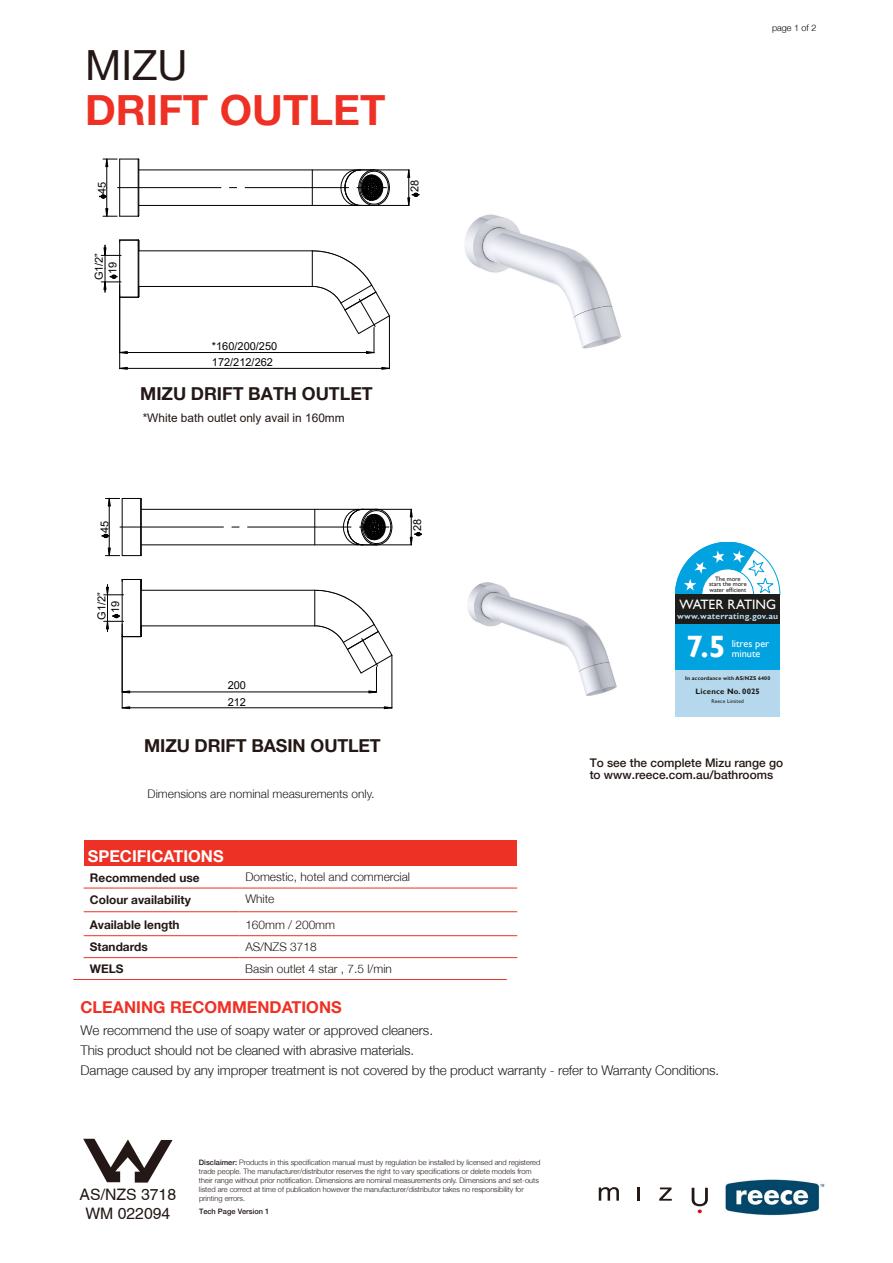
<style>
.page{position:relative;width:893px;height:1263px;background:#fff}
.page>*{position:absolute;margin:0;border:0;box-sizing:border-box;transform-origin:0 0}
.t1{font:700 41.55px "Helvetica Neue";color:#ee3124}
.t2{font:41.55px "Helvetica Neue";color:#231815}
.t3{font:700 30.9px "Gill Sans";color:#fff}
.t4{font:700 17.85px "Helvetica Neue";color:#231815}
.t5{font:700 16.35px "Helvetica Neue";color:#ee3124}
.t6{font:700 16.35px "Helvetica Neue";color:#fff}
.t7{font:15.9px/19px "Helvetica";color:#231815;text-align:center}
.t8{font:13.65px "Gill Sans";letter-spacing:-.01em;color:#fff}
.t9{font:300 13.35px/20.2px "Helvetica Neue";letter-spacing:-.01em;color:#1d1d1b}
.t10{font:700 11.85px/21.9px "Helvetica Neue";color:#231815}
.t11{font:500 11.85px/11.9px "Helvetica Neue";color:#231815}
.t12{font:300 11.85px/21.9px "Helvetica Neue";color:#231815}
.t13{font:300 11.85px "Helvetica Neue";color:#1d1d1b}
.t14{font:11.85px "Arial";color:#221714}
.t15{font:300 11.85px "Helvetica Neue";color:#221714}
.t16{font:700 11.85px "Helvetica Neue";color:#221714}
.t17{font:10.95px "Arial";color:#040000}
.t18{font:10.35px/10.4px "Gill Sans";color:#fff}
.t19{font:300 9px "Helvetica Neue";color:#000}
.t20{font:300 8.85px "Helvetica Neue";color:#231815}
.t21{font:700 8.7px "Gill Sans";letter-spacing:.02em;color:#b6d8ec}
.t22{font:700 7.8px "Gill Sans";letter-spacing:.02em;color:#1d1d1b}
.t23{font:300 7.35px/8.9px "Helvetica Neue";color:#231815}
.t24{font:500 7.35px "Helvetica Neue";color:#231815}
.t25{font:6.45px/5.4px "Gill Sans";letter-spacing:-.01em;color:#1d1d1b;text-align:center}
.t26{font:700 5.4px "Gill Sans";letter-spacing:.02em;color:#1d1d1b}
.t27{font:5.4px "Gill Sans";letter-spacing:.02em;color:#1d1d1b}
.s1{font-weight:500}
</style>
<div class="page">
<svg style="left:599px;top:1187px;width:20px;height:14px"></svg>
<hr style="left:637px;top:1187px;width:3px;height:14px;background:#231815">
<svg style="left:659px;top:1187px;width:13px;height:14px"></svg>
<svg style="left:692px;top:1188px;width:16px;height:25px"></svg>
<div style="left:239px;top:841px;width:278px;height:25px;background:#ed3124"></div>
<div style="left:84px;top:841px;width:155px;height:25px;background:#ed3124"></div>
<hr style="left:84px;top:888px;width:155px;height:1px;background:#ed3124">
<hr style="left:239px;top:888px;width:278px;height:1px;background:#ed3124">
<hr style="left:84px;top:911px;width:155px;height:1px;background:#ed3124">
<hr style="left:239px;top:911px;width:278px;height:1px;background:#ed3124">
<hr style="left:84px;top:935px;width:155px;height:1px;background:#ed3124">
<hr style="left:239px;top:935px;width:278px;height:1px;background:#ed3124">
<hr style="left:84px;top:957px;width:155px;height:1px;background:#ed3124">
<hr style="left:239px;top:957px;width:278px;height:1px;background:#ed3124">
<img style="left:725px;top:1179px;width:100px;height:36px">
<svg style="left:83px;top:1139px;width:90px;height:43px"></svg>
<hr style="left:73px;top:979px;width:156px;height:1px;background:#ed3124">
<hr style="left:229px;top:979px;width:278px;height:1px;background:#ed3124">
<hr style="left:139px;top:286px;width:173px;height:1px;background:#000">
<hr style="left:139px;top:250px;width:173px;height:1px;background:#000">
<hr style="left:120px;top:368px;width:269px;height:1px;background:#000">
<svg style="left:119px;top:367px;width:9px;height:3px"></svg>
<svg style="left:381px;top:367px;width:9px;height:3px"></svg>
<hr style="left:119px;top:297px;width:1px;height:72px;background:#000">
<hr style="left:389px;top:316px;width:1px;height:53px;background:#000">
<hr style="left:408px;top:170px;width:1px;height:35px;background:#000">
<svg style="left:407px;top:169px;width:4px;height:9px"></svg>
<hr style="left:360px;top:170px;width:49px;height:1px;background:#000">
<hr style="left:360px;top:205px;width:49px;height:1px;background:#000">
<hr style="left:120px;top:352px;width:254px;height:1px;background:#000">
<svg style="left:119px;top:351px;width:9px;height:3px"></svg>
<hr style="left:119px;top:285px;width:1px;height:68px;background:#000">
<svg style="left:312px;top:250px;width:78px;height:104px"></svg>
<svg style="left:99px;top:158px;width:291px;height:59px"></svg>
<svg style="left:407px;top:192px;width:13px;height:14px"></svg>
<svg style="left:101px;top:239px;width:39px;height:59px"></svg>
<hr style="left:314px;top:590px;width:1px;height:36px;background:#000">
<hr style="left:141px;top:625px;width:174px;height:1px;background:#000">
<hr style="left:141px;top:590px;width:174px;height:1px;background:#000">
<hr style="left:122px;top:707px;width:270px;height:1px;background:#000">
<svg style="left:121px;top:706px;width:10px;height:3px"></svg>
<svg style="left:383px;top:706px;width:10px;height:3px"></svg>
<hr style="left:122px;top:637px;width:1px;height:71px;background:#000">
<hr style="left:391px;top:655px;width:1px;height:53px;background:#000">
<hr style="left:411px;top:509px;width:1px;height:36px;background:#000">
<svg style="left:409px;top:508px;width:4px;height:10px"></svg>
<hr style="left:363px;top:509px;width:49px;height:1px;background:#000">
<hr style="left:363px;top:544px;width:49px;height:1px;background:#000">
<hr style="left:122px;top:691px;width:254px;height:1px;background:#000">
<svg style="left:121px;top:690px;width:10px;height:4px"></svg>
<hr style="left:122px;top:624px;width:1px;height:68px;background:#000">
<svg style="left:315px;top:590px;width:78px;height:104px"></svg>
<svg style="left:101px;top:498px;width:292px;height:58px"></svg>
<svg style="left:409px;top:532px;width:13px;height:14px"></svg>
<svg style="left:104px;top:579px;width:38px;height:58px"></svg>
<img style="left:468px;top:582px;width:149px;height:114px">
<img style="left:465px;top:214px;width:157px;height:135px">
<div style="left:675px;top:624px;width:105px;height:47px;background:#00a2df"></div>
<div style="left:675px;top:671px;width:105px;height:46px;background:#b6d8ec"></div>
<div style="left:675px;top:595px;width:105px;height:29px;background:#1d1d1b"></div>
<svg style="left:675px;top:542px;width:105px;height:53px"></svg>
<h1 class="t2" style="left:85px;top:41px;width:104px">MIZU</h1>
<h1 class="t1" style="left:85px;top:84px;width:302px">DRIFT OUTLET</h1>
<h3 class="t17" style="left:95px;top:194px;width:14px;rotate:-90deg">45</h3>
<h3 class="t17" style="left:407px;top:192px;width:14px;rotate:-90deg">28</h3>
<h3 class="t17" style="left:92px;top:280px;width:29px;rotate:-90deg">G1/2”</h3>
<h3 class="t17" style="left:105px;top:274px;width:14px;rotate:-90deg">19</h3>
<h3 class="t17" style="left:212px;top:338px;width:67px">*160/200/250</h3>
<h3 class="t17" style="left:212px;top:355px;width:63px">172/212/262</h3>
<h3 class="t4" style="left:140px;top:383px;width:234px">MIZU DRIFT BATH OUTLET</h3>
<h3 class="t14" style="left:143px;top:409px;width:204px">*White bath outlet only avail in 160mm</h3>
<h3 class="t17" style="left:97px;top:533px;width:14px;rotate:-90deg">45</h3>
<h3 class="t17" style="left:410px;top:531px;width:14px;rotate:-90deg">28</h3>
<h3 class="t17" style="left:94px;top:620px;width:29px;rotate:-90deg">G1/2”</h3>
<h3 class="t17" style="left:108px;top:613px;width:14px;rotate:-90deg">19</h3>
<h3 class="t17" style="left:228px;top:678px;width:20px">200</h3>
<h3 class="t17" style="left:228px;top:694px;width:20px">212</h3>
<h3 class="t4" style="left:144px;top:734px;width:238px">MIZU DRIFT BASIN OUTLET</h3>
<h3 class="t13" style="left:148px;top:786px;width:228px">Dimensions are nominal measurements only.</h3>
<h3 class="t6" style="left:88px;top:846px;width:137px">SPECIFICATIONS</h3>
<h3 class="t10" style="left:90px;top:866px;width:111px">Recommended use</h3>
<h3 class="t12" style="left:245px;top:866px;width:166px">Domestic, hotel and commercial</h3>
<h3 class="t10" style="left:90px;top:888px;width:102px">Colour availability</h3>
<h3 class="t12" style="left:245px;top:888px;width:31px">White</h3>
<h3 class="t10" style="left:130px;top:936px;width:6px">r</h3>
<h3 class="t10" style="left:90px;top:914px;width:91px">Available length<br>Standa ds</h3>
<h3 class="t12" style="left:245px;top:914px;width:91px">160mm / 200mm<br>AS/NZS 3718</h3>
<h3 class="t16" style="left:90px;top:961px;width:35px">WELS</h3>
<h3 class="t15" style="left:245px;top:961px;width:148px">Basin outlet 4 star , 7.5 l/min</h3>
<p class="t19" style="left:772px;top:22px;width:46px">page 1 of 2</p>
<p class="t20" style="left:774px;top:26px;width:45px">page 1 of 2</p>
<p class="t25" style="left:709px;top:576px;width:39px">The more stars the more water efficient</p>
<h3 class="t8" style="left:679px;top:597px;width:98px">WATER RATING</h3>
<p class="t21" style="left:677px;top:611px;width:102px">www.waterrating.gov.au</p>
<h2 class="t3" style="left:686px;top:628px;width:41px">7.5</h2>
<h3 class="t18" style="left:732px;top:638px;width:39px">litres per minute</h3>
<p class="t26" style="left:685px;top:675px;width:87px">In accordance with AS/NZS 6400</p>
<p class="t22" style="left:696px;top:687px;width:66px">Licence No. 0025</p>
<p class="t27" style="left:712px;top:698px;width:34px">Reece Limited</p>
<h3 class="t11" style="left:590px;top:756px;width:195px">To see the complete Mizu range go to www.reece.com.au/bathrooms</h3>
<h3 class="t5" style="left:81px;top:997px;width:263px">CLEANING RECOMMENDATIONS</h3>
<h3 class="t9" style="left:81px;top:1019px;width:640px">We recommend the use of soapy water or approved cleaners.<br>This product should not be cleaned with abrasive materials.<br>Damage caused by any improper treatment is not covered by the product warranty - refer to Warranty Conditions.</h3>
<h3 class="t7" style="left:80px;top:1185px;width:98px">AS/NZS 3718<br>WM 022094</h3>
<p class="t23" style="left:199px;top:1158px;width:343px"><span class="s1">Disclaimer:</span> Products in this specification manual must by regulation be installed by licensed and registered trade people. The manufacturer/distributor reserves the right to vary specifications or delete models from their range without prior notification. Dimensions are nominal measurements only. Dimensions and set-outs listed are correct at time of publication however the manufacturer/distributor takes no responsibility for printing errors.</p>
<p class="t24" style="left:199px;top:1207px;width:72px">Tech Page Version 1</p>
</div>
